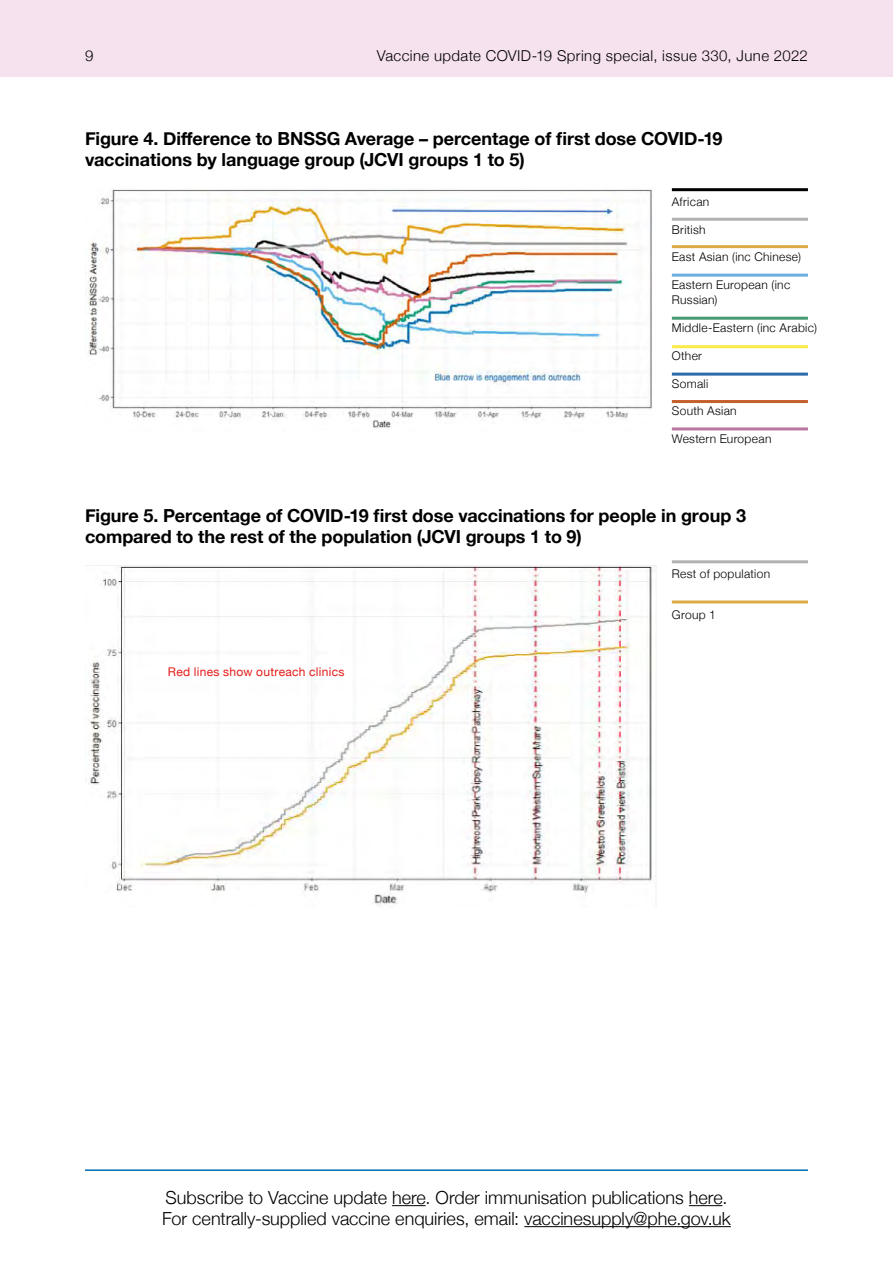
<style>
.page{position:relative;width:893px;height:1263px;background:#fff}
.page>*{position:absolute;margin:0;border:0;box-sizing:border-box;transform-origin:0 0}
.t1{font:700 18px/21px "Helvetica Neue";letter-spacing:-.005em;color:#000}
.t2{font:300 18px/21px "Helvetica Neue";color:#000}
.t3{font:300 15px "Helvetica Neue";letter-spacing:.025em;color:#000}
.Body_copy_12_14pt{font:300 12px/15px "Helvetica Neue";letter-spacing:.025em;color:#000}
.Body_copy_12_14pt-2{font:12px "Helvetica Neue";letter-spacing:.025em;color:#e41b17}
</style>
<div class="page">
<img style="left:85px;top:189px;width:567px;height:233px">
<img style="left:85px;top:565px;width:571px;height:341px">
<hr style="left:672px;top:345px;width:136px;height:3px;background:#faeb49">
<hr style="left:672px;top:274px;width:136px;height:3px;background:#6cafde">
<hr style="left:672px;top:245px;width:136px;height:3px;background:#ddab45">
<hr style="left:672px;top:400px;width:136px;height:3px;background:#c55f2d">
<hr style="left:672px;top:427px;width:136px;height:3px;background:#ba76a0">
<hr style="left:672px;top:600px;width:136px;height:3px;background:#ddab45">
<hr style="left:672px;top:188px;width:136px;height:3px;background:#000">
<hr style="left:672px;top:317px;width:136px;height:3px;background:#479a74">
<hr style="left:672px;top:218px;width:136px;height:3px;background:#b2b1b1">
<hr style="left:672px;top:373px;width:136px;height:3px;background:#2d6aaa">
<hr style="left:672px;top:560px;width:136px;height:3px;background:#b2b1b1">
<div style="left:0;top:0;width:893px;height:77px;background:#f6e1ef"></div>
<hr style="left:392px;top:1205px;width:34px;height:1px;background:#000">
<hr style="left:689px;top:1205px;width:33px;height:1px;background:#000">
<hr style="left:524px;top:1226px;width:207px;height:1px;background:#000">
<hr style="left:85px;top:1169px;width:723px;height:2px;background:#006ab4">
<svg style="left:249px;top:422px;width:395px;height:419px"></svg>
<p class="t3" style="left:85px;top:44px;width:10px">9</p>
<p class="t3" style="left:377px;top:44px;width:433px">Vaccine update COVID-19 Spring special, issue 330, June 2022</p>
<h3 class="t1" style="left:85px;top:129px;width:639px">Figure 4. Difference to BNSSG Average – percentage of first dose COVID-19 vaccinations by language group (JCVI groups 1 to 5)</h3>
<p class="Body_copy_12_14pt" style="left:672px;top:193px;width:39px">African</p>
<p class="Body_copy_12_14pt" style="left:672px;top:221px;width:35px">British</p>
<p class="Body_copy_12_14pt" style="left:672px;top:249px;width:131px">East Asian (inc Chinese)</p>
<p class="Body_copy_12_14pt" style="left:672px;top:277px;width:120px">Eastern European (inc<br>Russian)</p>
<p class="Body_copy_12_14pt" style="left:672px;top:319px;width:147px">Middle-Eastern (inc Arabic)</p>
<p class="Body_copy_12_14pt" style="left:672px;top:347px;width:32px">Other</p>
<p class="Body_copy_12_14pt" style="left:672px;top:375px;width:38px">Somali</p>
<p class="Body_copy_12_14pt" style="left:672px;top:403px;width:66px">South Asian</p>
<p class="Body_copy_12_14pt" style="left:672px;top:430px;width:101px">Western European</p>
<h3 class="t1" style="left:85px;top:505px;width:662px">Figure 5. Percentage of COVID-19 first dose vaccinations for people in group 3 compared to the rest of the population (JCVI groups 1 to 9)</h3>
<p class="Body_copy_12_14pt" style="left:672px;top:565px;width:100px">Rest of population</p>
<p class="Body_copy_12_14pt" style="left:672px;top:606px;width:46px">Group 1</p>
<p class="Body_copy_12_14pt-2" style="left:168px;top:663px;width:178px">Red lines show outreach clinics</p>
<p class="t2" style="left:162px;top:1185px;width:570px">Subscribe to Vaccine update here. Order immunisation publications here.<br>For centrally-supplied vaccine enquiries, email: vaccinesupply@phe.gov.uk</p>
</div>
